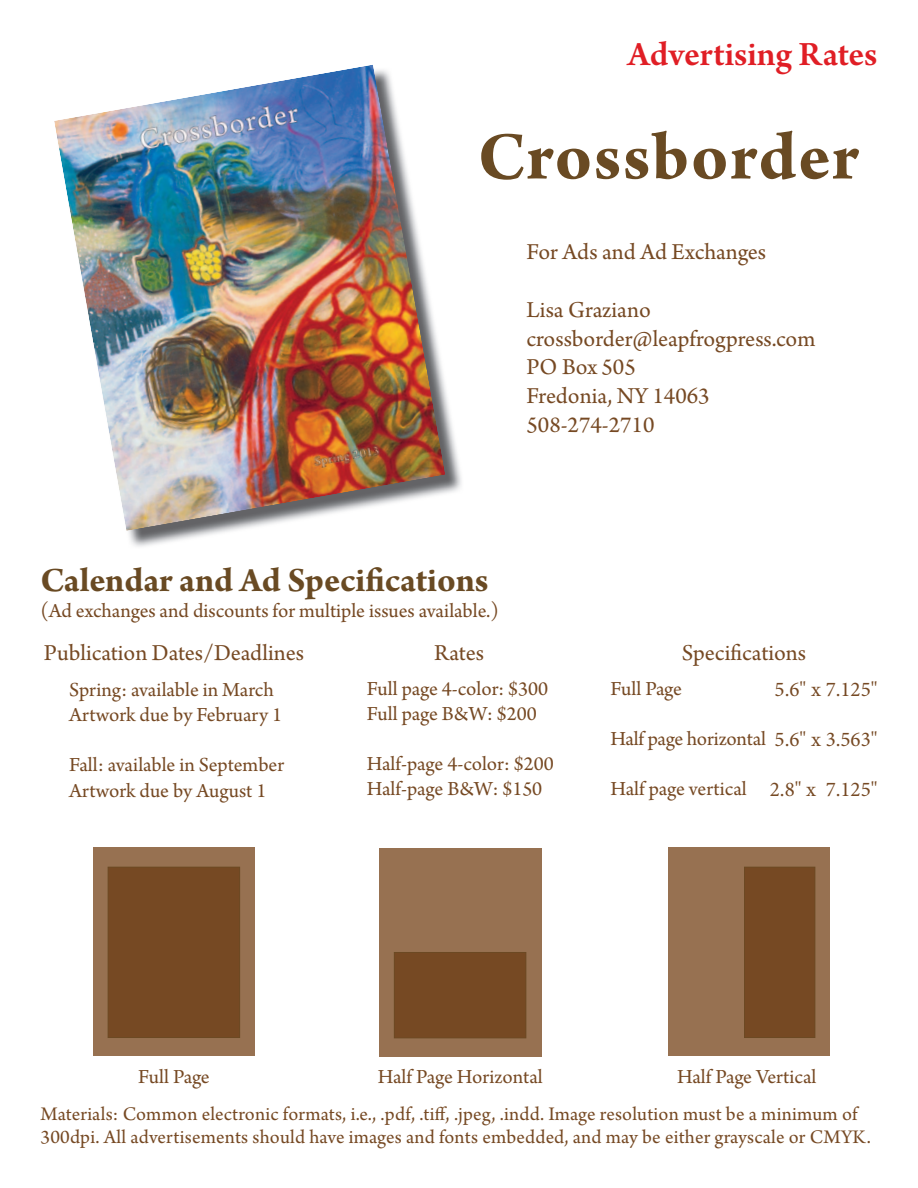
<style>
.page{position:relative;width:918px;height:1188px;background:#fff}
.page>*{position:absolute;margin:0;border:0;box-sizing:border-box;transform-origin:0 0}
.t1{font:700 72px "Arno Pro";letter-spacing:.02em;color:#694a23}
.t2{font:700 36px "Arno Pro";color:#694a23}
.t3{font:600 36px "Arno Pro";color:#e01e25}
.t4{font:24px/28.8px "Arno Pro";color:#764923}
.t5{font:21px/25.2px "Arno Pro";color:#764923}
.t6{font:21px "Minion Pro";color:#764923}
.t7{font:20.25px/22.5px "Arno Pro";letter-spacing:.01em;color:#764923}
.s1{font-family:"Minion Pro"}
</style>
<div class="page">
<img style="left:128px;top:388px;width:334px;height:159px">
<img style="left:54px;top:65px;width:391px;height:466px">
<div style="left:93px;top:848px;width:162px;height:208px;background:#977151"></div>
<div style="left:108px;top:867px;width:132px;height:171px;background:#764923"></div>
<div style="left:668px;top:848px;width:162px;height:208px;background:#977151"></div>
<div style="left:744px;top:867px;width:71px;height:171px;background:#764923"></div>
<div style="left:379px;top:848px;width:162px;height:209px;background:#977151"></div>
<div style="left:394px;top:952px;width:132px;height:86px;background:#764923"></div>
<h2 class="t3" style="left:627px;top:38px;width:252px">Advertising Rates</h2>
<h1 class="t1" style="left:478px;top:111px;width:383px">Crossborder</h1>
<p class="t4" style="left:526px;top:239px;width:241px">For Ads and Ad Exchanges</p>
<p class="t4" style="left:526px;top:297px;width:291px">Lisa Graziano crossborder@leapfrogpress.com<br>PO Box 505<br>Fredonia, NY 14063<br>508-274-2710</p>
<h2 class="t2" style="left:40px;top:558px;width:450px">Calendar and Ad Specifications</h2>
<p class="t5" style="left:40px;top:599px;width:460px">(Ad exchanges and discounts for multiple issues available.)</p>
<p class="t4" style="left:44px;top:640px;width:262px">Publication Dates/Deadlines</p>
<p class="t4" style="left:682px;top:640px;width:126px">Specifications</p>
<p class="t4" style="left:434px;top:640px;width:51px">Rates</p>
<p class="t5" style="left:69px;top:678px;width:215px">Spring: available in March<br>Artwork due by February 1</p>
<p class="t5" style="left:69px;top:754px;width:217px">Fall: available in September<br>Artwork due by August 1</p>
<p class="t5" style="left:367px;top:677px;width:183px">Full page 4-color: $300<br>Full page B&amp;W: $200</p>
<p class="t5" style="left:367px;top:752px;width:188px">Half-page 4-color: $200<br>Half-page B&amp;W: $150</p>
<p class="t5" style="left:611px;top:677px;width:73px">Full Page</p>
<p class="t5" style="left:611px;top:727px;width:269px">Half page horizontal <span class="s1">5.6" x 3.563"</span></p>
<p class="t5" style="left:611px;top:778px;width:138px">Half page vertical</p>
<p class="t6" style="left:775px;top:681px;width:104px">5.6" x 7.125"</p>
<p class="t6" style="left:770px;top:782px;width:109px">2.8" x 7.125"</p>
<p class="t5" style="left:138px;top:1066px;width:73px">Full Page</p>
<p class="t5" style="left:378px;top:1066px;width:166px">Half Page Horizontal</p>
<p class="t5" style="left:677px;top:1066px;width:141px">Half Page Vertical</p>
<p class="t7" style="left:40px;top:1104px;width:832px">Materials: Common electronic formats, i.e., .pdf, .tiff, .jpeg, .indd. Image resolution must be a minimum of<br>300dpi. All advertisements should have images and fonts embedded, and may be either grayscale or CMYK.</p>
</div>
